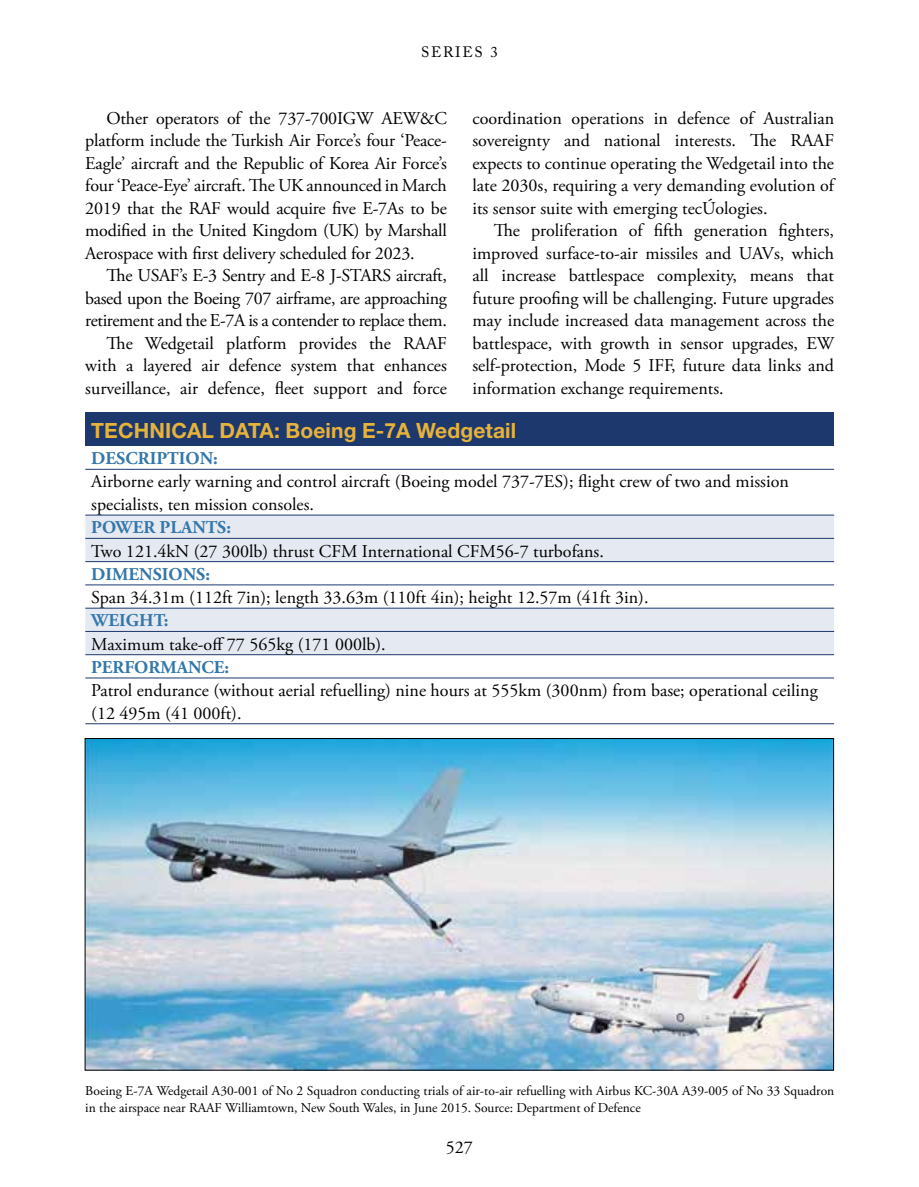
<style>
.page{position:relative;width:919px;height:1187px;background:#fff}
.page>*{position:absolute;margin:0;border:0;box-sizing:border-box;transform-origin:0 0}
.t1{font:700 21px "Helvetica Neue";letter-spacing:.005em;color:#e6b23a}
.t2{font:18px/22.5px "Adobe Garamond Pro";color:#000;text-align:justify}
.t3{font:700 18px "Adobe Garamond Pro";color:#3477aa}
.t4{font:15px "Adobe Caslon";color:#000}
.t5{font:13.5px/16.5px "Adobe Garamond Pro";color:#000}
</style>
<div class="page">
<img style="left:87px;top:740px;width:744px;height:328px">
<div style="left:85px;top:412px;width:749px;height:34px;background:#1d386d"></div>
<svg style="left:85px;top:468px;width:749px;height:211px"></svg>
<svg style="left:85px;top:515px;width:749px;height:139px;fill:#e5e9f1"></svg>
<hr style="left:85px;top:469px;width:749px;height:1px;background:#1d386d">
<hr style="left:85px;top:584px;width:749px;height:1px;background:#1d386d">
<hr style="left:85px;top:677px;width:749px;height:1px;background:#1d386d">
<hr style="left:85px;top:723px;width:749px;height:1px;background:#1d386d">
<hr style="left:85px;top:538px;width:749px;height:1px;background:#1d386d">
<hr style="left:85px;top:631px;width:749px;height:1px;background:#1d386d">
<hr style="left:85px;top:514px;width:749px;height:1px;background:#1d386d">
<hr style="left:85px;top:561px;width:749px;height:1px;background:#1d386d">
<hr style="left:85px;top:607px;width:749px;height:1px;background:#1d386d">
<hr style="left:85px;top:654px;width:749px;height:1px;background:#1d386d">
<p class="t4" style="left:421px;top:43px;width:22px">SERIES</p>
<p class="t4" style="left:490px;top:43px;width:9px">3</p>
<p class="t2" style="left:85px;top:107px;width:363px;text-indent:21px">Other operators of the 737-700IGW AEW&amp;C platform include the Turkish Air Force’s four ‘Peace-Eagle’ aircraft and the Republic of Korea Air Force’s four ‘Peace-Eye’ aircraft. The UK announced in March 2019 that the RAF would acquire five E-7As to be modified in the United Kingdom (UK) by Marshall Aerospace with first delivery scheduled for 2023.</p>
<p class="t2" style="left:85px;top:265px;width:363px;text-align:right">The USAF’s E-3 Sentry and E-8 J-STARS aircraft, based upon the Boeing 707 airframe, are approaching retirement and the E-7A is a contender to replace them.<br>The Wedgetail platform provides the RAAF with a layered air defence system that enhances surveillance, air defence, fleet support and force</p>
<p class="t2" style="left:472px;top:107px;width:363px">coordination operations in defence of Australian sovereignty and national interests. The RAAF expects to continue operating the Wedgetail into the late 2030s, requiring a very demanding evolution of its sensor suite with emerging technologies.</p>
<p class="t2" style="left:472px;top:220px;width:363px;text-indent:21px">The proliferation of fifth generation fighters, improved surface-to-air missiles and UAVs, which all increase battlespace complexity, means that future proofing will be challenging. Future upgrades may include increased data management across the battlespace, with growth in sensor upgrades, EW self-protection, Mode 5 IFF, future data links and information exchange requirements.</p>
<p class="t1" style="left:91px;top:417px;width:426px">TECHNICAL DATA: Boeing E-7A Wedgetail</p>
<p class="t3" style="left:91px;top:448px;width:128px">DESCRIPTION:</p>
<p class="t2" style="left:91px;top:471px;width:699px">Airborne early warning and control aircraft (Boeing model 737-7ES); flight crew of two and mission specialists, ten mission consoles.</p>
<p class="t3" style="left:91px;top:517px;width:141px">POWER PLANTS:</p>
<p class="t2" style="left:91px;top:540px;width:514px">Two 121.4kN (27 300lb) thrust CFM International CFM56-7 turbofans.</p>
<p class="t3" style="left:91px;top:563px;width:120px">DIMENSIONS:</p>
<p class="t2" style="left:91px;top:586px;width:558px">Span 34.31m (112ft 7in); length 33.63m (110ft 4in); height 12.57m (41ft 3in).</p>
<p class="t3" style="left:91px;top:610px;width:79px">WEIGHT:</p>
<p class="t2" style="left:91px;top:633px;width:296px">Maximum take-off 77 565kg (171 000lb).</p>
<p class="t3" style="left:91px;top:656px;width:139px">PERFORMANCE:</p>
<p class="t2" style="left:91px;top:679px;width:727px">Patrol endurance (without aerial refuelling) nine hours at 555km (300nm) from base; operational ceiling (12 495m (41 000ft).</p>
<p class="t5" style="left:85px;top:1083px;width:750px">Boeing E-7A Wedgetail A30-001 of No 2 Squadron conducting trials of air-to-air refuelling with Airbus KC-30A A39-005 of No 33 Squadron in the airspace near RAAF Williamtown, New South Wales, in June 2015. Source: Department of Defence</p>
<p class="t2" style="left:445px;top:1136px;width:28px">527</p>
</div>
